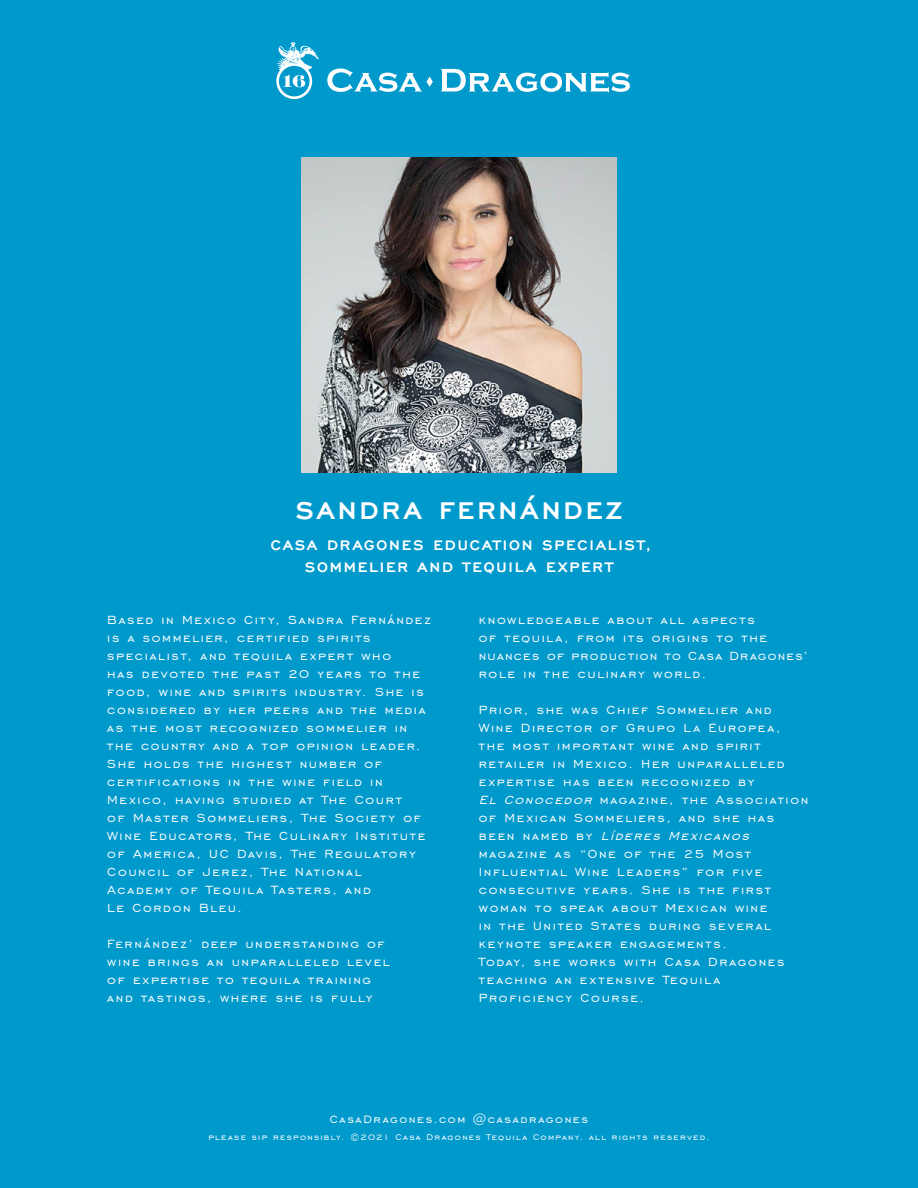
<style>
.page{position:relative;width:918px;height:1188px;background:#09c}
.page>*{position:absolute;margin:0;border:0;box-sizing:border-box;transform-origin:0 0}
.t1{font:700 31.5px "Engravers Gothic W01";letter-spacing:.11em;color:#fff}
.t2{font:700 18px/21.6px "Engravers Gothic W01";letter-spacing:.105em;color:#fff;text-align:center}
.t3{font:15px/18px "Engravers Gothic BT";letter-spacing:.11em;color:#fff}
.t4{font:13.5px "Engravers Gothic BT";letter-spacing:.12em;color:#fff}
.t5{font:10.5px "Engravers Gothic BT";letter-spacing:.12em;color:#fff}
.s1{font-style:italic}
</style>
<div class="page">
<svg style="left:441px;top:69px;width:189px;height:24px"></svg>
<svg style="left:327px;top:69px;width:106px;height:23px"></svg>
<svg style="left:276px;top:42px;width:43px;height:57px"></svg>
<img style="left:302px;top:158px;width:314px;height:314px">
<h1 class="t1" style="left:296px;top:494px;width:327px">SANDRA FERNÁNDEZ</h1>
<p class="t2" style="left:271px;top:534px;width:382px">CASA DRAGONES EDUCATION SPECIALIST,<br>SOMMELIER AND TEQUILA EXPERT</p>
<p class="t3" style="left:107px;top:610px;width:325px">Based in Mexico City, Sandra Fernández is a sommelier, certified spirits specialist, and tequila expert who<br>has devoted the past 20 years to the food, wine and spirits industry. She is considered by her peers and the media as the most recognized sommelier in the country and a top opinion leader.<br>She holds the highest number of certifications in the wine field in Mexico, having studied at The Court<br>of Master Sommeliers, The Society of Wine Educators, The Culinary Institute of America, UC Davis, The Regulatory Council of Jerez, The National<br>Academy of Tequila Tasters, and<br>Le Cordon Bleu.</p>
<p class="t3" style="left:107px;top:934px;width:284px">Fernández’ deep understanding of wine brings an unparalleled level of expertise to tequila training and tastings, where she is fully</p>
<p class="t3" style="left:479px;top:610px;width:331px">knowledgeable about all aspects<br>of tequila, from its origins to the nuances of production to Casa Dragones’ role in the culinary world.</p>
<p class="t3" style="left:479px;top:700px;width:331px">Prior, she was Chief Sommelier and Wine Director of Grupo La Europea, the most important wine and spirit retailer in Mexico. Her unparalleled expertise has been recognized by<br><span class="s1">El Conocedor</span> magazine, the Association of Mexican Sommeliers, and she has<br>b e e n n a m e d b y <span class="s1">Líderes Mexicanos </span>magazine as “One of the 25 Most Influential Wine Leaders” for five consecutive years. She is the first woman to speak about Mexican wine<br>in the United States during several keynote speaker engagements.<br>Today, she works with Casa Dragones teaching an extensive Tequila Proficiency Course.</p>
<p class="t4" style="left:330px;top:1112px;width:260px">CasaDragones.com @casadragones</p>
<p class="t5" style="left:208px;top:1131px;width:503px">please sip responsibly. ©2021 Casa Dragones Tequila Company. all rights reserved.</p>
</div>
